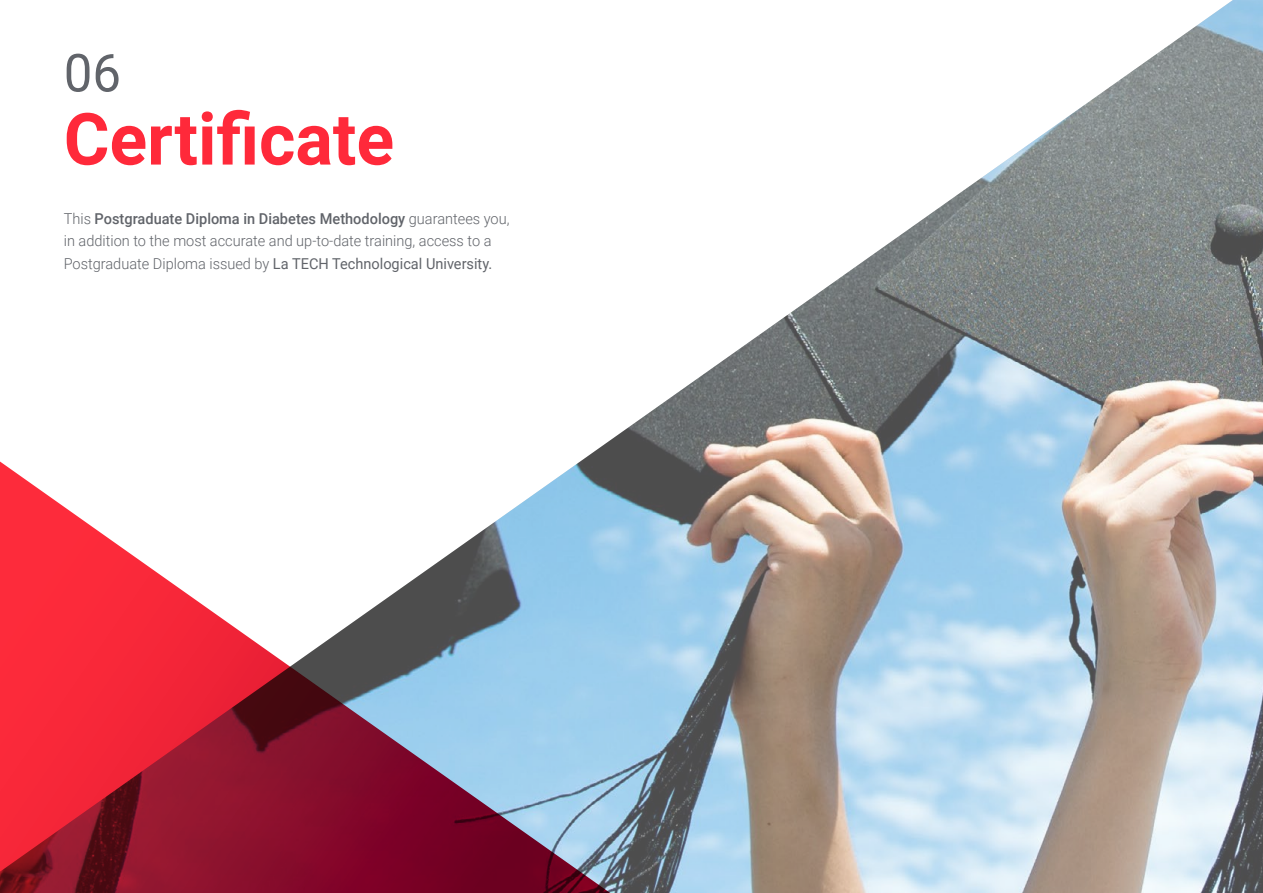
<style>
.page{position:relative;width:1263px;height:893px;background:#fff}
.page>*{position:absolute;margin:0;border:0;box-sizing:border-box;transform-origin:0 0}
.t1{font:700 72px "Roboto";color:#ff293a}
.t2{font:52.5px "Roboto";color:#61646a}
.t3{font:300 15px/22.5px "Roboto";color:#61646a}
.s1{font-weight:500}
.s2{font-weight:400}
</style>
<div class="page">
<img style="left:602px;top:0;width:661px;height:893px">
<svg style="left:0;top:446px;width:640px;height:447px"></svg>
<h2 class="t2" style="left:64px;top:36px;width:59px">06</h2>
<h1 class="t1" style="left:64px;top:89px;width:332px">Certificate</h1>
<p class="t3" style="left:64px;top:207px;width:447px">This <span class="s1">Postgraduate Diploma in Diabetes Methodology</span> guarantees you, in addition to the most accurate and up-to-date training, access to a<br>Postgraduate Diploma issued by <span class="s2">La TECH Technological University.</span></p>
</div>
